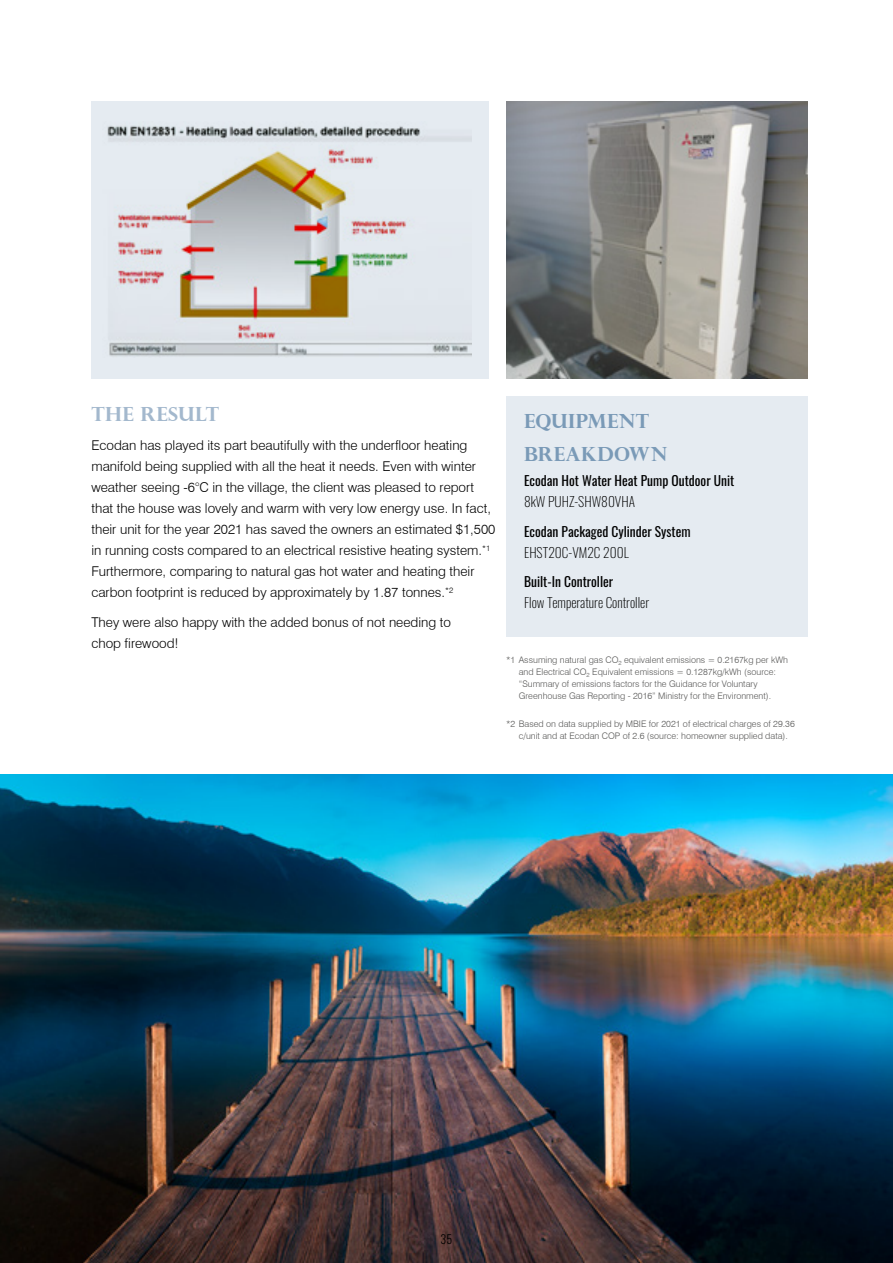
<style>
.page{position:relative;width:893px;height:1263px;background:#fff}
.page>*{position:absolute;margin:0;border:0;box-sizing:border-box;transform-origin:0 0}
.t1{font:700 19.5px/33px "Perpetua Titling";letter-spacing:.02em;color:#7a9ab7}
.t2{font:700 19.5px "Perpetua Titling";letter-spacing:.025em;color:#a3b8cd}
.t3{font:300 13.5px/21px "Swiss 721 BT";color:#000}
.t4{font:13.5px "Oswald";color:#000}
.t5{font:200 13.5px "Oswald";color:#000}
.t6{font:300 12px "Oswald";color:#000}
.t7{font:300 9px/12px "Swiss 721 BT";color:#575756}
</style>
<div class="page">
<img style="left:0;top:775px;width:893px;height:488px">
<div style="left:91px;top:101px;width:398px;height:277px;background:#e5ebf1"></div>
<img style="left:107px;top:126px;width:364px;height:231px">
<img style="left:506px;top:101px;width:302px;height:277px">
<div style="left:506px;top:396px;width:302px;height:240px;background:#e5ebf1"></div>
<h1 class="t2" style="left:91px;top:402px;width:129px">THE RESULT</h1>
<p class="t3" style="left:91px;top:435px;width:405px">Ecodan has played its part beautifully with the underfloor heating manifold being supplied with all the heat it needs. Even with winter weather seeing -6°C in the village, the client was pleased to report that the house was lovely and warm with very low energy use. In fact, their unit for the year 2021 has saved the owners an estimated $1,500 in running costs compared to an electrical resistive heating system.<sup>*1<br></sup>Furthermore, comparing to natural gas hot water and heating their carbon footprint is reduced by approximately by 1.87 tonnes.<sup>*2</sup></p>
<p class="t3" style="left:91px;top:611px;width:361px">They were also happy with the added bonus of not needing to chop firewood!</p>
<h1 class="t1" style="left:524px;top:404px;width:145px">EQUIPMENT<br>BREAKDOWN</h1>
<p class="t4" style="left:524px;top:469px;width:212px">Ecodan Hot Water Heat Pump Outdoor Unit</p>
<p class="t5" style="left:524px;top:490px;width:113px">8kW PUHZ-SHW80VHA</p>
<p class="t4" style="left:524px;top:519px;width:168px">Ecodan Packaged Cylinder System</p>
<p class="t5" style="left:524px;top:540px;width:106px">EHST20C-VM2C 200L</p>
<p class="t4" style="left:524px;top:570px;width:91px">Built-In Controller</p>
<p class="t5" style="left:524px;top:591px;width:127px">Flow Temperature Controller</p>
<p class="t7" style="left:519px;top:654px;width:271px;text-indent:-13px">*1 Assuming natural gas CO<sub>2</sub> equivalent emissions = 0.2167kg per kWh and Electrical CO<sub>2</sub> Equivalent emissions = 0.1287kg/kWh (source: “Summary of emissions factors for the Guidance for Voluntary Greenhouse Gas Reporting - 2016” Ministry for the Environment).</p>
<p class="t7" style="left:519px;top:718px;width:278px;text-indent:-13px">*2 Based on data supplied by MBIE for 2021 of electrical charges of 29.36 c/unit and at Ecodan COP of 2.6 (source: homeowner supplied data).</p>
<p class="t6" style="left:441px;top:1228px;width:13px">35</p>
</div>
